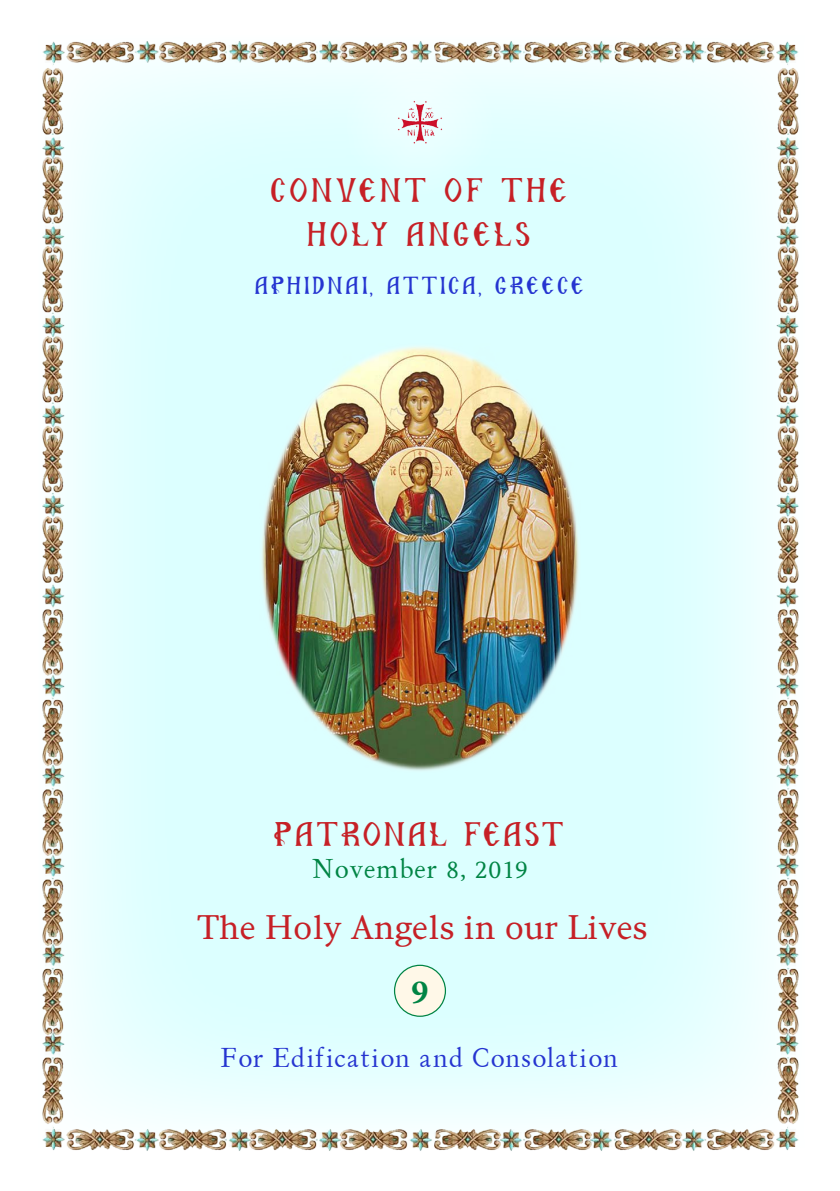
<style>
.page{position:relative;width:840px;height:1191px;background:#fff}
.page>*{position:absolute;margin:0;border:0;box-sizing:border-box;transform-origin:0 0}
.t1{font:36px "GFS Elpis";color:#c62026}
.t2{font:36px "Icon Script Pro Test 1";letter-spacing:.06em;color:#c62026}
.t3{font:36px "Icon Script Pro Test 1";letter-spacing:.04em;color:#c62026}
.t4{font:700 34px "Minion Pro";color:#008444}
.t5{font:26px "SK Euclid Pol Uni W";letter-spacing:.05em;color:#2534d0}
.t6{font:26px "Icon Script Pro Test 1";letter-spacing:.07em;color:#2534d0}
.t7{font:26px "SK Euclid Pol Uni W";letter-spacing:.04em;color:#008444}
.s1{font-family:"GFS Elpis"}
</style>
<div class="page">
<img style="left:42px;top:41px;width:757px;height:1110px">
<div style="left:341px;top:45px;width:157px;height:154px;background:#fff;opacity:.75"></div>
<img style="left:397px;top:100px;width:46px;height:45px">
<div style="left:394px;top:965px;width:51px;height:51px;background:#fff8e8;border-radius:50%"></div>
<div style="left:394px;top:964px;width:52px;height:52px;border:1px solid #008444;border-radius:50%"></div>
<img style="left:259px;top:343px;width:321px;height:430px">
<p class="t2" style="left:271px;top:166px;width:299px">CONVENT OF THE</p>
<p class="t2" style="left:307px;top:210px;width:226px">HOLY ANGELS</p>
<p class="t6" style="left:255px;top:268px;width:331px">APHIDNAI, ATTICA, GREECE</p>
<p class="t3" style="left:274px;top:810px;width:293px">PATRONAL FEAST</p>
<p class="t7" style="left:312px;top:853px;width:216px">November <span class="s1">8, 2019</span></p>
<p class="t1" style="left:197px;top:907px;width:451px">The Holy Angels in our Lives</p>
<p class="t4" style="left:411px;top:967px;width:18px">9</p>
<p class="t5" style="left:221px;top:1043px;width:398px">For Edification and Consolation</p>
</div>
